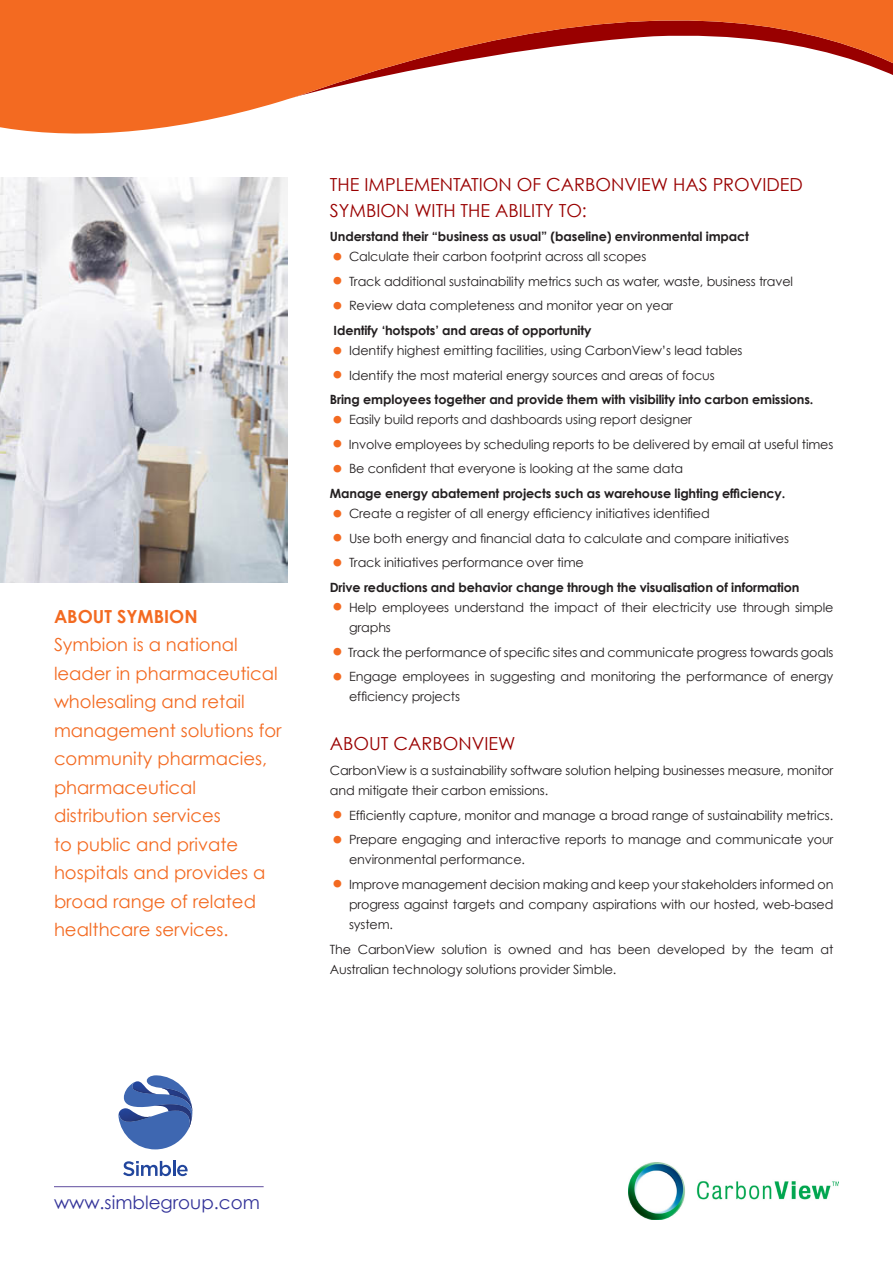
<style>
.page{position:relative;width:893px;height:1263px;background:#fff}
.page>*{position:absolute;margin:0;border:0;box-sizing:border-box;transform-origin:0 0}
.t1{font:18.3px "Century Gothic";color:#339}
.t2{font:18px/28.5px "Century Gothic";color:#f36a21}
.t3{font:18px "Century Gothic";color:#900}
.t4{font:700 18px "Century Gothic";color:#f36a21}
.t5{font:12.75px/20.2px "Century Gothic";letter-spacing:-.01em;color:#231f20}
.t6{font:700 12.75px "Century Gothic";letter-spacing:-.01em;color:#231f20}
.s1{font-size:25.5px;color:#f36a21}
</style>
<div class="page">
<svg style="left:0;top:0;width:893px;height:216px"></svg>
<img style="left:0;top:178px;width:287px;height:405px">
<img style="left:628px;top:1162px;width:211px;height:57px">
<svg style="left:118px;top:1075px;width:75px;height:74px"></svg>
<svg style="left:123px;top:1161px;width:65px;height:15px"></svg>
<hr style="left:54px;top:1186px;width:210px;height:1px;background:#5f4c9f">
<p class="t4" style="left:54px;top:605px;width:145px">ABOUT SYMBION</p>
<p class="t2" style="left:54px;top:630px;width:225px">Symbion is a national leader in pharmaceutical</p>
<p class="t2" style="left:54px;top:687px;width:192px">wholesaling and retail</p>
<p class="t2" style="left:54px;top:716px;width:229px">management solutions for</p>
<p class="t2" style="left:54px;top:744px;width:215px">community pharmacies,</p>
<p class="t2" style="left:54px;top:773px;width:144px">pharmaceutical</p>
<p class="t2" style="left:54px;top:801px;width:168px">distribution services</p>
<p class="t2" style="left:54px;top:830px;width:186px">to public and private</p>
<p class="t2" style="left:54px;top:858px;width:213px">hospitals and provides a</p>
<p class="t2" style="left:54px;top:887px;width:203px">broad range of related</p>
<p class="t2" style="left:54px;top:915px;width:176px">healthcare services.</p>
<p class="t3" style="left:330px;top:173px;width:475px">THE IMPLEMENTATION OF CARBONVIEW HAS PROVIDED</p>
<p class="t3" style="left:330px;top:199px;width:259px">SYMBION WITH THE ABILITY TO:</p>
<p class="t6" style="left:330px;top:228px;width:421px">Understand their “business as usual” (baseline) environmental impact</p>
<p class="t5" style="left:330px;top:246px;width:318px"><span class="s1">•</span> Calculate their carbon footprint across all scopes</p>
<p class="t5" style="left:330px;top:271px;width:465px"><span class="s1">•</span> Track additional sustainability metrics such as water, waste, business travel</p>
<p class="t5" style="left:330px;top:295px;width:345px"><span class="s1">•</span> Review data completeness and monitor year on year</p>
<p class="t6" style="left:334px;top:322px;width:259px">Identify ‘hotspots’ and areas of opportunity</p>
<p class="t5" style="left:330px;top:340px;width:414px"><span class="s1">•</span> Identify highest emitting facilities, using CarbonView’s lead tables</p>
<p class="t5" style="left:330px;top:365px;width:386px"><span class="s1">•</span> Identify the most material energy sources and areas of focus</p>
<p class="t6" style="left:330px;top:391px;width:485px">Bring employees together and provide them with visibility into carbon emissions.</p>
<p class="t5" style="left:330px;top:409px;width:364px"><span class="s1">•</span> Easily build reports and dashboards using report designer</p>
<p class="t5" style="left:330px;top:434px;width:505px"><span class="s1">•</span> Involve employees by scheduling reports to be delivered by email at useful times</p>
<p class="t5" style="left:330px;top:458px;width:355px"><span class="s1">•</span> Be confident that everyone is looking at the same data</p>
<p class="t6" style="left:330px;top:485px;width:457px">Manage energy abatement projects such as warehouse lighting efficiency.</p>
<p class="t5" style="left:330px;top:503px;width:381px"><span class="s1">•</span> Create a register of all energy efficiency initiatives identified</p>
<p class="t5" style="left:330px;top:528px;width:461px"><span class="s1">•</span> Use both energy and financial data to calculate and compare initiatives</p>
<p class="t5" style="left:330px;top:552px;width:255px"><span class="s1">•</span> Track initiatives performance over time</p>
<p class="t6" style="left:330px;top:579px;width:471px">Drive reductions and behavior change through the visualisation of information</p>
<p class="t5" style="left:349px;top:597px;width:486px;text-indent:-19px"><span class="s1">•</span> Help employees understand the impact of their electricity use through simple graphs</p>
<p class="t5" style="left:330px;top:642px;width:505px"><span class="s1">•</span> Track the performance of specific sites and communicate progress towards goals</p>
<p class="t5" style="left:349px;top:666px;width:486px;text-indent:-19px"><span class="s1">•</span> Engage employees in suggesting and monitoring the performance of energy efficiency projects</p>
<p class="t3" style="left:330px;top:733px;width:187px">ABOUT CARBONVIEW</p>
<p class="t5" style="left:330px;top:760px;width:505px">CarbonView is a sustainability software solution helping businesses measure, monitor and mitigate their carbon emissions.</p>
<p class="t5" style="left:330px;top:805px;width:505px"><span class="s1">•</span> Efficiently capture, monitor and manage a broad range of sustainability metrics.</p>
<p class="t5" style="left:349px;top:829px;width:486px;text-indent:-19px"><span class="s1">•</span> Prepare engaging and interactive reports to manage and communicate your environmental performance.</p>
<p class="t5" style="left:349px;top:874px;width:486px;text-align:justify;text-indent:-19px"><span class="s1">•</span> Improve management decision making and keep your stakeholders informed on progress against targets and company aspirations with our hosted, web-based system.</p>
<p class="t5" style="left:330px;top:939px;width:505px">The CarbonView solution is owned and has been developed by the team at<br>Australian technology solutions provider Simble.</p>
<p class="t1" style="left:54px;top:1191px;width:207px">www.simblegroup.com</p>
</div>
